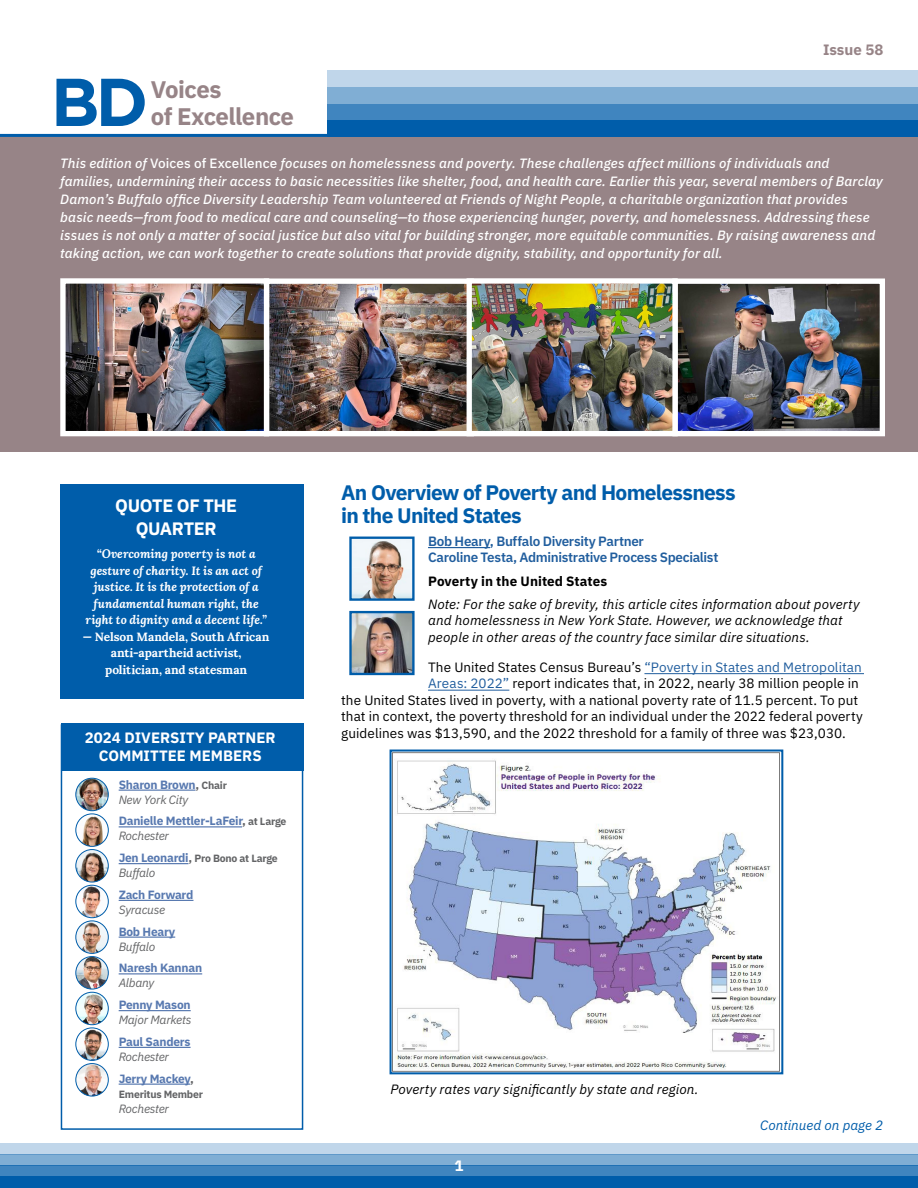
<style>
.page{position:relative;width:918px;height:1188px;background:#fff}
.page>*{position:absolute;margin:0;border:0;box-sizing:border-box;transform-origin:0 0}
.t1{font:700 67.5px "Gotham";color:#005daa}
.t2{font:700 24px "IBM Plex Sans";letter-spacing:-.02em;color:#978487}
.t3{font:700 21px/22.5px "IBM Plex Sans";letter-spacing:-.035em;color:#005daa}
.t4{font:700 18px/22.5px "IBM Plex Sans";letter-spacing:-.02em;color:#fff;text-align:center}
.t5{font:700 15px/18px "IBM Plex Sans";color:#fff;text-align:center}
.t6{font:700 15px "IBM Plex Sans";color:#978487}
.t7{font:italic 500 13.5px/18px "IBM Plex Sans";letter-spacing:.01em;color:#fff}
.t8{font:13.5px "IBM Plex Sans";letter-spacing:.005em;color:#000}
.t9{font:italic 13.5px/16.5px "IBM Plex Sans";letter-spacing:.005em;color:#000}
.t10{font:600 13.5px/16.5px "IBM Plex Sans";letter-spacing:-.025em;color:#215e9e}
.t11{font:13.5px "IBM Plex Sans";letter-spacing:.005em;color:#215e9e}
.t12{font:700 13.5px "IBM Plex Sans";letter-spacing:.005em;color:#000}
.t13{font:italic 13.5px "IBM Plex Sans";color:#005daa}
.t14{font:700 12px/15px "IBM Plex Sans";letter-spacing:-.02em;color:#5879b0}
.t15{font:italic 700 12px/16.5px "Lora";color:#fff;text-align:center}
.t16{font:700 12px/16.5px "Lora";letter-spacing:-.005em;color:#fff;text-align:center}
.t17{font:italic 12px "IBM Plex Sans";letter-spacing:-.02em;color:#636466}
.t18{font:700 10.5px "IBM Plex Sans";letter-spacing:-.02em;color:#636466}
.s1{font-style:normal}
.s2{font-style:italic}
.s3{color:#636466}
.s4{font-size:10.5px;color:#636466}
.s5{font-weight:400;font-style:italic;color:#636466}
.s6{font-size:12px;color:#5879b0}
.s7{font-size:12px}
.s8{color:#000}
.s9{color:#215e9e}
</style>
<div class="page">
<div style="left:0;top:1177px;width:918px;height:11px;background:#005daa"></div>
<div style="left:0;top:1165px;width:918px;height:12px;background:#4085bf"></div>
<div style="left:0;top:1154px;width:918px;height:11px;background:#80aed4"></div>
<div style="left:0;top:1143px;width:918px;height:11px;background:#c0d6ea"></div>
<div style="left:0;top:135px;width:918px;height:316px;background:#978487"></div>
<div style="left:328px;top:120px;width:590px;height:17px;background:#005daa"></div>
<div style="left:328px;top:104px;width:590px;height:16px;background:#4085bf"></div>
<div style="left:328px;top:87px;width:590px;height:17px;background:#80aed4"></div>
<div style="left:328px;top:70px;width:590px;height:17px;background:#c0d6ea"></div>
<hr style="left:0;top:134px;width:333px;height:3px;background:#005daa">
<div style="left:60px;top:484px;width:243px;height:215px;background:#005daa"></div>
<hr style="left:428px;top:547px;width:62px;height:1px;background:#215e9e">
<hr style="left:644px;top:673px;width:220px;height:1px;background:#215e9e">
<hr style="left:428px;top:690px;width:81px;height:1px;background:#215e9e">
<div style="left:61px;top:724px;width:242px;height:47px;background:#005daa"></div>
<hr style="left:119px;top:790px;width:76px;height:1px;background:#5879b0">
<hr style="left:119px;top:826px;width:123px;height:1px;background:#5879b0">
<hr style="left:119px;top:863px;width:69px;height:1px;background:#5879b0">
<hr style="left:119px;top:900px;width:74px;height:1px;background:#5879b0">
<hr style="left:119px;top:937px;width:56px;height:1px;background:#5879b0">
<hr style="left:119px;top:973px;width:83px;height:1px;background:#5879b0">
<hr style="left:119px;top:1010px;width:72px;height:1px;background:#5879b0">
<hr style="left:119px;top:1047px;width:72px;height:1px;background:#5879b0">
<hr style="left:119px;top:1084px;width:71px;height:1px;background:#5879b0">
<img style="left:76px;top:778px;width:32px;height:33px;border-radius:16px">
<div style="left:75px;top:778px;width:34px;height:33px;border:1px solid #005daa;border-radius:50%"></div>
<img style="left:76px;top:814px;width:32px;height:32px;border-radius:16px">
<div style="left:75px;top:814px;width:34px;height:33px;border:1px solid #005daa;border-radius:50%"></div>
<img style="left:76px;top:885px;width:32px;height:33px;border-radius:16px">
<div style="left:75px;top:885px;width:34px;height:33px;border:1px solid #005daa;border-radius:50%"></div>
<img style="left:76px;top:921px;width:32px;height:32px;border-radius:16px">
<div style="left:75px;top:921px;width:34px;height:33px;border:1px solid #005daa;border-radius:50%"></div>
<img style="left:76px;top:850px;width:32px;height:32px;border-radius:16px">
<div style="left:75px;top:849px;width:34px;height:33px;border:1px solid #005daa;border-radius:50%"></div>
<img style="left:76px;top:957px;width:32px;height:32px">
<div style="left:75px;top:956px;width:34px;height:33px;border:1px solid #005daa;border-radius:50%"></div>
<img style="left:76px;top:992px;width:32px;height:33px;border-radius:16px">
<div style="left:75px;top:992px;width:34px;height:33px;border:1px solid #005daa;border-radius:50%"></div>
<img style="left:76px;top:1028px;width:32px;height:32px;border-radius:16px">
<div style="left:75px;top:1028px;width:34px;height:33px;border:1px solid #005daa;border-radius:50%"></div>
<img style="left:76px;top:1064px;width:32px;height:32px;border-radius:16px">
<div style="left:75px;top:1063px;width:34px;height:33px;border:1px solid #005daa;border-radius:50%"></div>
<div style="left:61px;top:724px;width:242px;height:406px;border:2px solid #005daa"></div>
<img style="left:66px;top:284px;width:401px;height:146px">
<div style="left:264px;top:279px;width:210px;height:157px;border:5px solid #fff"></div>
<img style="left:473px;top:284px;width:406px;height:146px">
<div style="left:672px;top:279px;width:213px;height:157px;border:5px solid #fff"></div>
<div style="left:60px;top:278px;width:209px;height:158px;border:5px solid #fff"></div>
<div style="left:467px;top:278px;width:211px;height:158px;border:5px solid #fff"></div>
<img style="left:393px;top:753px;width:387px;height:318px">
<div style="left:390px;top:750px;width:393px;height:324px;border:2px solid #005daa"></div>
<img style="left:352px;top:614px;width:60px;height:58px">
<div style="left:349px;top:611px;width:66px;height:64px;border:2px solid #005daa"></div>
<img style="left:352px;top:540px;width:60px;height:58px">
<div style="left:349px;top:537px;width:66px;height:64px;border:2px solid #005daa"></div>
<p class="t6" style="left:823px;top:38px;width:62px">Issue 58</p>
<h1 class="t1" style="left:51px;top:57px;width:99px">BD</h1>
<h2 class="t2" style="left:151px;top:70px;width:72px">Voices</h2>
<h2 class="t2" style="left:151px;top:97px;width:145px">of Excellence</h2>
<p class="t7" style="left:60px;top:153px;width:824px">This edition of <span class="s1">Voices of Excellence</span> focuses on homelessness and poverty. These challenges affect millions of individuals and families, undermining their access to basic necessities like shelter, food, and health care. Earlier this year, several members of Barclay Damon’s Buffalo office Diversity Leadership Team volunteered at Friends of Night People, a charitable organization that provides basic needs—from food to medical care and counseling—to those experiencing hunger, poverty, and homelessness. Addressing these issues is not only a matter of social justice but also vital for building stronger, more equitable communities. By raising awareness and taking action, we can work together to create solutions that provide dignity, stability, and opportunity for all.</p>
<h3 class="t4" style="left:115px;top:493px;width:123px">QUOTE OF THE<br>QUARTER</h3>
<p class="t15" style="left:86px;top:545px;width:183px">“Overcoming poverty is not a gesture of charity. It is an act of justice. It is the protection of a fundamental human right, the right to dignity and a decent life.”</p>
<p class="t16" style="left:83px;top:627px;width:188px"><span class="s2">—</span> Nelson Mandela, South African anti-apartheid activist, politician, and statesman</p>
<p class="t5" style="left:85px;top:727px;width:192px">2024 DIVERSITY PARTNER<br>COMMITTEE MEMBERS</p>
<p class="t14" style="left:119px;top:776px;width:110px">Sharon Brown<span class="s3">,</span> <span class="s4">Chair<br></span><span class="s5">New York City</span></p>
<p class="t14" style="left:119px;top:813px;width:169px">Danielle Mettler-LaFeir<span class="s3">,</span> <span class="s4">at Large<br></span><span class="s5">Rochester</span></p>
<p class="t18" style="left:119px;top:850px;width:161px"><span class="s6">Jen Leonardi</span><span class="s7">,</span> Pro Bono at Large</p>
<p class="t17" style="left:119px;top:864px;width:38px">Buffalo</p>
<p class="t14" style="left:119px;top:886px;width:76px">Zach Forward</p>
<p class="t17" style="left:119px;top:901px;width:48px">Syracuse</p>
<p class="t14" style="left:119px;top:923px;width:58px">Bob Heary</p>
<p class="t17" style="left:119px;top:937px;width:38px">Buffalo</p>
<p class="t14" style="left:119px;top:960px;width:85px">Naresh Kannan</p>
<p class="t17" style="left:119px;top:974px;width:37px">Albany</p>
<p class="t14" style="left:119px;top:996px;width:74px">Penny Mason</p>
<p class="t17" style="left:119px;top:1011px;width:74px">Major Markets</p>
<p class="t14" style="left:119px;top:1033px;width:73px">Paul Sanders</p>
<p class="t14" style="left:119px;top:1045px;width:77px;line-height:21.8px"><span class="s5">Rochester<br></span>Jerry Mackey<span class="s3">,</span></p>
<p class="t18" style="left:119px;top:1086px;width:86px">Emeritus Member</p>
<p class="t17" style="left:119px;top:1099px;width:52px">Rochester</p>
<h3 class="t3" style="left:341px;top:480px;width:396px">An Overview of Poverty and Homelessness in the United States</h3>
<p class="t10" style="left:428px;top:532px;width:292px">Bob Heary, Buffalo Diversity Partner<br>Caroline Testa, Administrative Process Specialist</p>
<p class="t12" style="left:428px;top:570px;width:181px">Poverty in the United States</p>
<p class="t9" style="left:428px;top:595px;width:433px">Note: For the sake of brevity, this article cites information about poverty and homelessness in New York State. However, we acknowledge that people in other areas of the country face similar dire situations.</p>
<p class="t11" style="left:428px;top:657px;width:435px"><span class="s8">The United States Census Bureau’s</span> “Poverty in States and Metropolitan</p>
<p class="t8" style="left:428px;top:673px;width:432px"><span class="s9">Areas: 2022”</span> report indicates that, in 2022, nearly 38 million people in</p>
<p class="t8" style="left:341px;top:690px;width:519px">the United States lived in poverty, with a national poverty rate of 11.5 percent. To put</p>
<p class="t8" style="left:341px;top:706px;width:523px">that in context, the poverty threshold for an individual under the 2022 federal poverty</p>
<p class="t8" style="left:341px;top:723px;width:506px">guidelines was $13,590, and the 2022 threshold for a family of three was $23,030.</p>
<p class="t9" style="left:390px;top:1080px;width:310px">Poverty rates vary significantly by state and region.</p>
<p class="t5" style="left:454px;top:1156px;width:10px">1</p>
<p class="t13" style="left:760px;top:1115px;width:125px">Continued on page 2</p>
</div>
